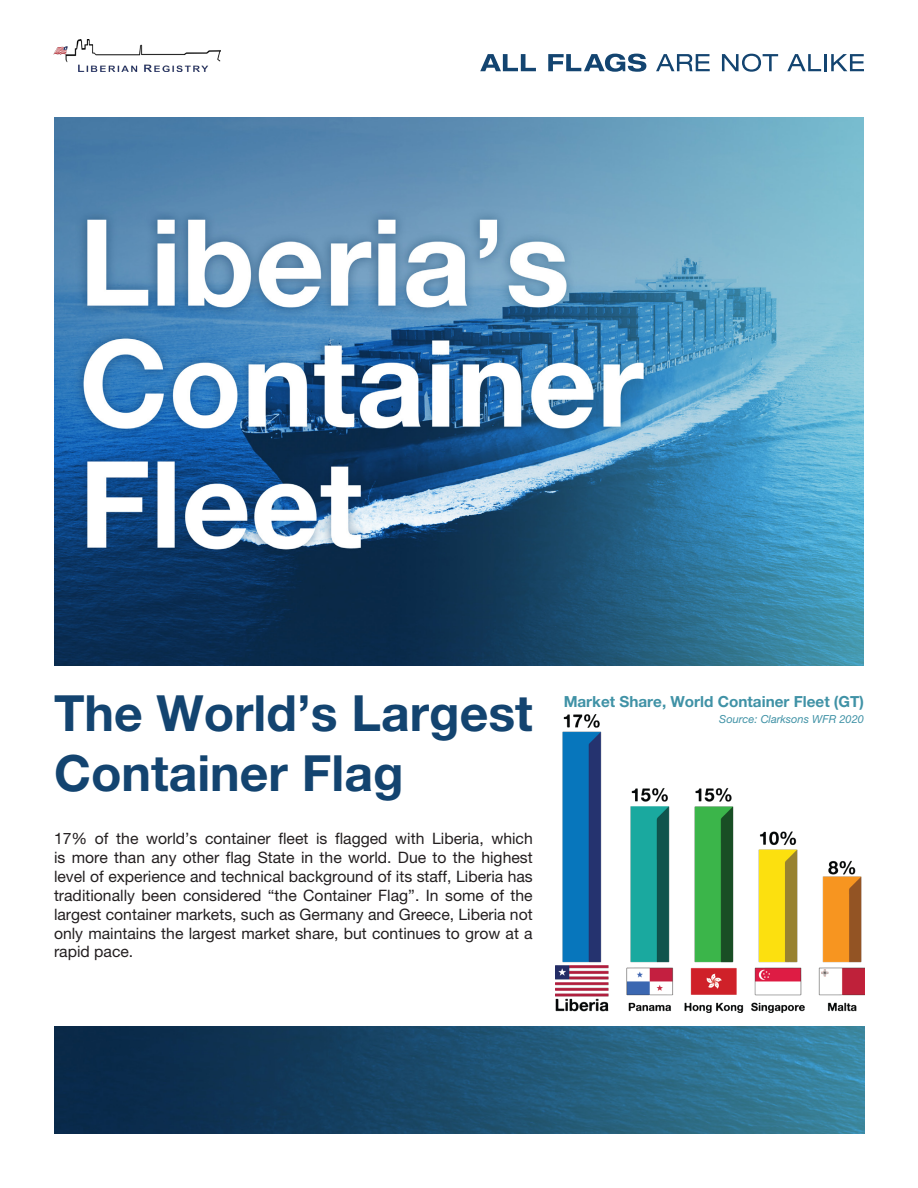
<style>
.page{position:relative;width:918px;height:1188px;background:#fff}
.page>*{position:absolute;margin:0;border:0;box-sizing:border-box;transform-origin:0 0}
.t1{font:700 49.95px "Helvetica Neue LT Pro";color:#134470}
.t2{font:15.75px/18.9px "Helvetica Neue LT Pro";color:#231f20;text-align:justify}
.t3{font:700 15.3px "Helvetica Neue LT Pro";color:#4092a6}
.t4{font:italic 11.1px "Helvetica Neue LT Pro";color:#4092a6}
</style>
<div class="page">
<img style="left:54px;top:118px;width:810px;height:548px">
<img style="left:555px;top:715px;width:309px;height:298px">
<svg style="left:480px;top:54px;width:56px;height:17px"></svg>
<svg style="left:548px;top:54px;width:98px;height:18px"></svg>
<svg style="left:656px;top:54px;width:54px;height:17px"></svg>
<svg style="left:722px;top:54px;width:56px;height:18px"></svg>
<svg style="left:787px;top:54px;width:34px;height:17px"></svg>
<hr style="left:824px;top:54px;width:3px;height:17px;background:#134470">
<svg style="left:831px;top:54px;width:33px;height:17px"></svg>
<img style="left:54px;top:39px;width:166px;height:33px">
<img style="left:55px;top:1027px;width:810px;height:107px">
<p class="t1" style="left:54px;top:682px;width:480px">The World’s Largest</p>
<p class="t1" style="left:54px;top:742px;width:351px">Container Flag</p>
<p class="t2" style="left:54px;top:829px;width:480px">17% of the world’s container fleet is flagged with Liberia, which is more than any other flag State in the world. Due to the highest level of experience and technical background of its staff, Liberia has traditionally been considered “the Container Flag”. In some of the largest container markets, such as Germany and Greece, Liberia not only maintains the largest market share, but continues to grow at a rapid pace.</p>
<p class="t3" style="left:564px;top:692px;width:302px">Market Share, World Container Fleet (GT)</p>
<p class="t4" style="left:719px;top:713px;width:146px">Source: Clarksons WFR 2020</p>
</div>
